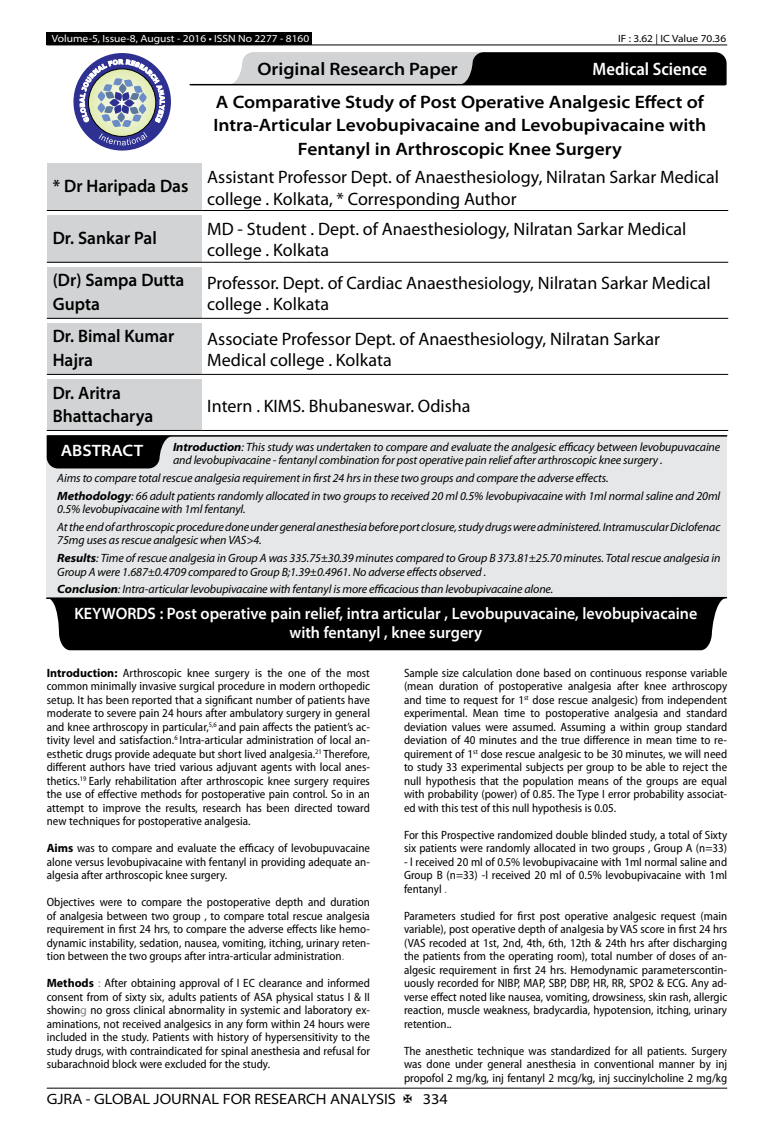
<style>
.page{position:relative;width:774px;height:1136px;background:#fff}
.page>*{position:absolute;margin:0;border:0;box-sizing:border-box;transform-origin:0 0}
.t1{font:18px/21.6px "Myriad Pro";color:#000}
.t2{font:600 semi-expanded 18px/23.4px "Myriad Pro";color:#000;text-align:center}
.t3{font:600 semi-expanded 18px/23.4px "Myriad Pro";color:#000;scale:.9 1}
.t4{font:600 semi-condensed 18px "Myriad Pro";color:#fff}
.t5{font:600 semi-expanded 16.5px/18.5px "Myriad Pro";color:#fff;text-align:center;scale:.9 1}
.t6{font:600 semi-expanded 16.5px "Myriad Pro";color:#fff}
.t7{font:semi-expanded 15px "Myriad Pro";color:#000}
.t8{font:semi-condensed 12px/13.5px "Myriad Pro";color:#000;text-align:justify}
.t9{font:italic 12px/17.7px "Myriad Pro";letter-spacing:-.01em;color:#000}
.t10{font:semi-expanded 10.5px "Myriad Pro";color:#fff}
.t11{font:semi-expanded 10.5px "Myriad Pro";color:#000}
.s1{font-weight:700;font-stretch:semi-expanded}
.s2{font-weight:700;font-stretch:normal}
.s3{font-stretch:normal;color:#808080}
</style>
<div class="page">
<hr style="left:47px;top:1087px;width:680px;height:1px;background:#000">
<div style="left:47px;top:32px;width:265px;height:13px;background:#000"></div>
<hr style="left:47px;top:45px;width:680px;height:1px;background:#000">
<svg style="left:229px;top:52px;width:498px;height:33px;background:#686969"></svg>
<div style="left:73px;top:53px;width:98px;height:97px;background:#2e3092;border-radius:50%"></div>
<svg style="left:80px;top:59px;width:85px;height:86px"></svg>
<div style="left:47px;top:163px;width:154px;height:47px;background:#d1d3d4"></div>
<hr style="left:47px;top:210px;width:154px;height:1px;background:#000">
<hr style="left:201px;top:210px;width:527px;height:1px;background:#000">
<div style="left:47px;top:215px;width:154px;height:47px;background:#d1d3d4"></div>
<hr style="left:47px;top:262px;width:154px;height:1px;background:#000">
<hr style="left:201px;top:262px;width:527px;height:1px;background:#000">
<div style="left:47px;top:267px;width:154px;height:51px;background:#d1d3d4"></div>
<hr style="left:47px;top:318px;width:154px;height:1px;background:#000">
<hr style="left:201px;top:318px;width:527px;height:1px;background:#000">
<div style="left:47px;top:323px;width:154px;height:51px;background:#d1d3d4"></div>
<hr style="left:47px;top:374px;width:154px;height:1px;background:#000">
<hr style="left:201px;top:374px;width:527px;height:1px;background:#000">
<div style="left:47px;top:379px;width:154px;height:51px;background:#d1d3d4"></div>
<hr style="left:47px;top:430px;width:154px;height:1px;background:#000">
<hr style="left:201px;top:430px;width:527px;height:1px;background:#000">
<div style="left:47px;top:435px;width:680px;height:163px;background:#e6e7e8"></div>
<hr style="left:47px;top:435px;width:680px;height:1px;background:#000">
<svg style="left:47px;top:436px;width:126px;height:32px;background:#161616"></svg>
<svg style="left:46px;top:596px;width:682px;height:3px"></svg>
<div style="left:47px;top:597px;width:679px;height:53px;background:#000"></div>
<hr style="left:190px;top:84px;width:535px;height:1px;background:#000">
<p class="t10" style="left:52px;top:32px;width:259px">Volume-5, Issue-8, August - 2016 • ISSN No 2277 - 8160</p>
<p class="t11" style="left:618px;top:32px;width:110px">IF : 3.62 | IC Value 70.36</p>
<h1 class="t2" style="left:257px;top:58px;width:202px">Original Research Paper</h1>
<h1 class="t4" style="left:593px;top:59px;width:116px">Medical Science</h1>
<h1 class="t2" style="left:213px;top:91px;width:494px">A Comparative Study of Post Operative Analgesic Effect of<br>Intra-Articular Levobupivacaine and Levobupivacaine with<br>Fentanyl in Arthroscopic Knee Surgery</h1>
<h1 class="t3" style="left:53px;top:175px;width:152px">* Dr Haripada Das</h1>
<h1 class="t1" style="left:207px;top:166px;width:513px">Assistant Professor Dept. of Anaesthesiology, Nilratan Sarkar Medical college . Kolkata, * Corresponding Author</h1>
<h1 class="t3" style="left:53px;top:227px;width:117px">Dr. Sankar Pal</h1>
<h1 class="t1" style="left:207px;top:218px;width:480px">MD - Student . Dept. of Anaesthesiology, Nilratan Sarkar Medical college . Kolkata</h1>
<h1 class="t3" style="left:53px;top:269px;width:148px">(Dr) Sampa Dutta<br>Gupta</h1>
<h1 class="t1" style="left:207px;top:272px;width:505px">Professor. Dept. of Cardiac Anaesthesiology, Nilratan Sarkar Medical college . Kolkata</h1>
<h1 class="t3" style="left:53px;top:325px;width:137px">Dr. Bimal Kumar<br>Hajra</h1>
<h1 class="t1" style="left:207px;top:328px;width:454px">Associate Professor Dept. of Anaesthesiology, Nilratan Sarkar<br>Medical college . Kolkata</h1>
<h1 class="t3" style="left:53px;top:381px;width:113px">Dr. Aritra<br>Bhattacharya</h1>
<h1 class="t1" style="left:207px;top:395px;width:265px">Intern . KIMS. Bhubaneswar. Odisha</h1>
<p class="t9" style="left:173px;top:440px;width:549px;line-height:13.5px"><span class="s1">Introduction</span>: This study was undertaken to compare and evaluate the analgesic efficacy between levobupuvacaine and levobupivacaine - fentanyl combination for post operative pain relief after arthroscopic knee surgery .</p>
<p class="t9" style="left:57px;top:469px;width:664px">Aims to compare total rescue analgesia requirement in first 24 hrs in these two groups and compare the adverse effects.<br><span class="s1">Methodology</span>: 66 adult patients randomly allocated in two groups to received 20 ml 0.5% levobupivacaine with 1ml normal saline and 20ml</p>
<p class="t9" style="left:57px;top:500px;width:664px">0.5% levobupivacaine with 1ml fentanyl.<br>At the end of arthroscopic procedure done under general anesthesia before port closure, study drugs were administered. Intramuscular Diclofenac</p>
<p class="t9" style="left:57px;top:531px;width:664px">75mg uses as rescue analgesic when VAS&gt;4.<br><span class="s1">Results</span>: Time of rescue analgesia in Group A was 335.75±30.39 minutes compared to Group B 373.81±25.70 minutes. Total rescue analgesia in</p>
<p class="t9" style="left:57px;top:563px;width:497px">Group A were 1.687±0.4709 compared to Group B;1.39±0.4961. No adverse effects observed .<br><span class="s1">Conclusion</span>: Intra-articular levobupivacaine with fentanyl is more efficacious than levobupivacaine alone.</p>
<h2 class="t6" style="left:61px;top:441px;width:84px">ABSTRACT</h2>
<h2 class="t5" style="left:74px;top:604px;width:693px">KEYWORDS : Post operative pain relief, intra articular , Levobupuvacaine, levobupivacaine with fentanyl , knee surgery</h2>
<p class="t8" style="left:47px;top:666px;width:325px"><span class="s2">Introduction:</span> Arthroscopic knee surgery is the one of the most common minimally invasive surgical procedure in modern orthopedic setup. It has been reported that a significant number of patients have moderate to severe pain 24 hours after ambulatory surgery in general and knee arthroscopy in particular,<sup>5,6</sup> and pain affects the patient’s ac&shy;tivity level and satisfaction.<sup>6</sup> Intra-articular administration of local an&shy;esthetic drugs provide adequate but short lived analgesia.<sup>21</sup> Therefore, different authors have tried various adjuvant agents with local anes&shy;thetics.<sup>19</sup> Early rehabilitation after arthroscopic knee surgery requires the use of effective methods for postoperative pain control. So in an attempt to improve the results, research has been directed toward new techniques for postoperative analgesia.</p>
<p class="t8" style="left:47px;top:841px;width:325px"><span class="s2">Aims</span> was to compare and evaluate the efficacy of levobupuvacaine alone versus levobupivacaine with fentanyl in providing adequate an&shy;algesia after arthroscopic knee surgery.</p>
<p class="t8" style="left:47px;top:895px;width:325px">Objectives were to compare the postoperative depth and duration of analgesia between two group , to compare total rescue analgesia requirement in first 24 hrs, to compare the adverse effects like hemo&shy;dynamic instability, sedation, nausea, vomiting, itching, urinary reten&shy;tion between the two groups after intra-articular administration<span class="s3">.</span></p>
<p class="t8" style="left:47px;top:976px;width:325px"><span class="s2">Methods</span> <span class="s3">:</span> After obtaining approval of I EC clearance and informed consent from of sixty six, adults patients of ASA physical status I &amp; II showin<span class="s3">g</span> no gross clinical abnormality in systemic and laboratory ex&shy;aminations, not received analgesics in any form within 24 hours were included in the study. Patients with history of hypersensitivity to the study drugs, with contraindicated for spinal anesthesia and refusal for subarachnoid block were excluded for the study.</p>
<p class="t8" style="left:404px;top:666px;width:325px">Sample size calculation done based on continuous response variable (mean duration of postoperative analgesia after knee arthroscopy and time to request for 1<sup>st</sup> dose rescue analgesic) from independent experimental. Mean time to postoperative analgesia and standard deviation values were assumed. Assuming a within group standard deviation of 40 minutes and the true difference in mean time to re&shy;quirement of 1<sup>st</sup> dose rescue analgesic to be 30 minutes, we will need to study 33 experimental subjects per group to be able to reject the null hypothesis that the population means of the groups are equal with probability (power) of 0.85. The Type I error probability associat&shy;ed with this test of this null hypothesis is 0.05.</p>
<p class="t8" style="left:404px;top:828px;width:325px">For this Prospective randomized double blinded study, a total of Sixty six patients were randomly allocated in two groups , Group A (n=33)</p>
<p class="t8" style="left:404px;top:855px;width:325px">- l received 20 ml of 0.5% levobupivacaine with 1ml normal saline and Group B (n=33) -l received 20 ml of 0.5% levobupivacaine with 1ml fentanyl <span class="s3">.</span></p>
<p class="t8" style="left:404px;top:909px;width:325px">Parameters studied for first post operative analgesic request (main variable), post operative depth of analgesia by VAS score in first 24 hrs (VAS recoded at 1st, 2nd, 4th, 6th, 12th &amp; 24th hrs after discharging the patients from the operating room), total number of doses of an&shy;algesic requirement in first 24 hrs. Hemodynamic parameterscontin&shy;uously recorded for NIBP, MAP, SBP, DBP, HR, RR, SPO2 &amp; ECG. Any ad&shy;verse effect noted like nausea, vomiting, drowsiness, skin rash, allergic reaction, muscle weakness, bradycardia, hypotension, itching, urinary retention..</p>
<p class="t8" style="left:404px;top:1044px;width:325px">The anesthetic technique was standardized for all patients. Surgery was done under general anesthesia in conventional manner by inj propofol 2 mg/kg, inj fentanyl 2 mcg/kg, inj succinylcholine 2 mg/kg</p>
<p class="t7" style="left:47px;top:1090px;width:351px">GJRA - GLOBAL JOURNAL FOR RESEARCH ANALYSIS</p>
<p class="t7" style="left:423px;top:1090px;width:27px">334</p>
</div>
